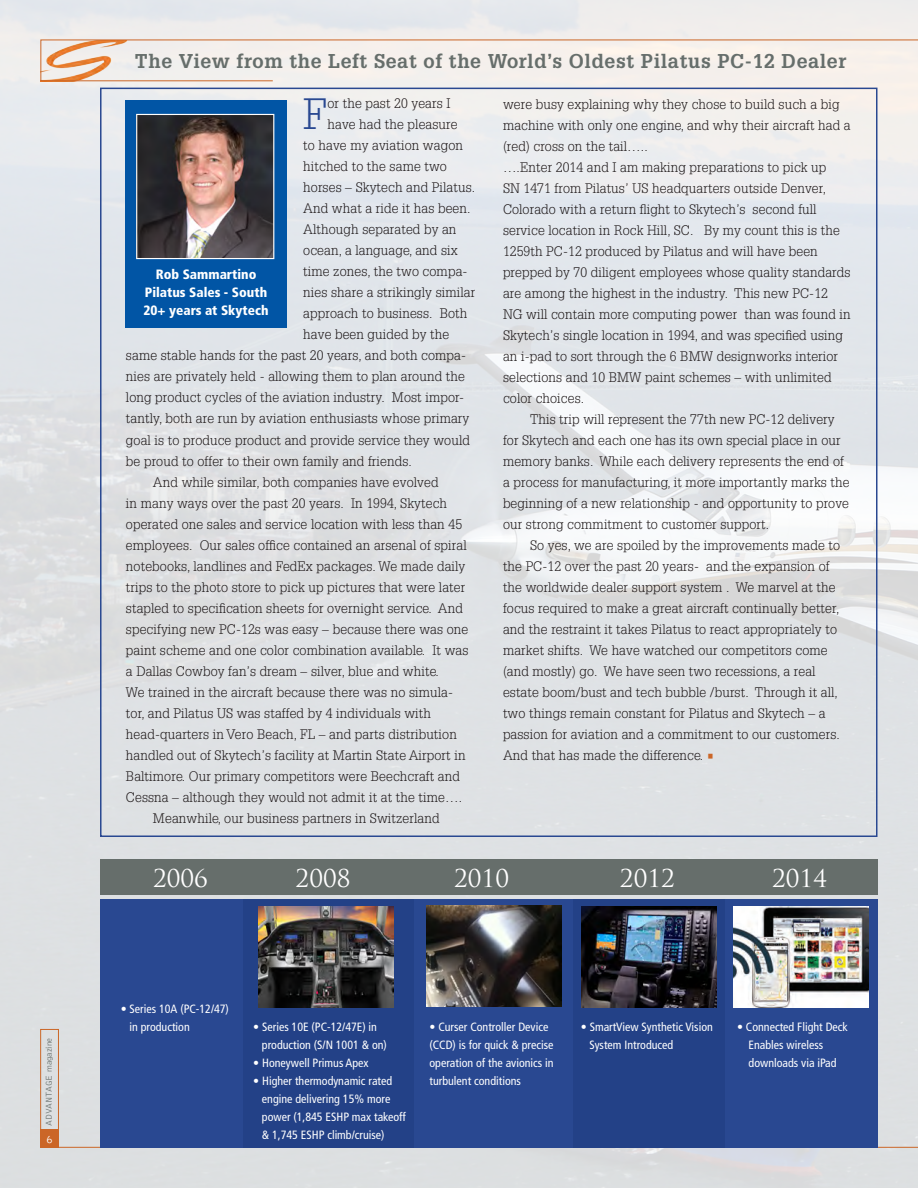
<style>
.page{position:relative;width:918px;height:1188px;background:#fff}
.page>*{position:absolute;margin:0;border:0;box-sizing:border-box;transform-origin:0 0}
.t1{font:300 42.9px "Glypha";color:#294891}
.t2{font:24px "Trajan Pro";color:#fff}
.t3{font:700 19.5px "Glypha";letter-spacing:.03em;color:#666e6b}
.t4{font:300 13.5px/21px "Glypha";letter-spacing:.01em;color:#1a1415}
.t5{font:900 condensed 13.5px "Frutiger";color:#fff}
.t6{font:condensed 12px/18px "Frutiger";color:#fff}
.t7{font:300 11.25px "Bell Gothic";color:#fff}
.t8{font:300 8.7px "Bell Gothic";color:#666e6b}
.s1{color:#cb6627}
</style>
<div class="page">
<img style="left:0;top:0;width:918px;height:1188px">
<hr style="left:40px;top:1147px;width:878px;height:1px;background:#cb6627">
<div style="left:41px;top:1129px;width:18px;height:18px;background:#cb6627"></div>
<div style="left:40px;top:1029px;width:19px;height:118px;border:1px solid #cb6627"></div>
<svg style="left:40px;top:40px;width:878px;height:41px;background:#f3eae3"></svg>
<div style="left:125px;top:100px;width:162px;height:228px;background:#0155a5"></div>
<img style="left:138px;top:116px;width:134px;height:141px">
<div style="left:136px;top:114px;width:138px;height:145px;border:1px solid #fff"></div>
<div style="left:100px;top:899px;width:778px;height:249px;background:#294891"></div>
<div style="left:243px;top:899px;width:170px;height:249px;background:#234187"></div>
<div style="left:573px;top:899px;width:152px;height:249px;background:#234187"></div>
<div style="left:100px;top:859px;width:778px;height:36px;background:#666e6b"></div>
<img style="left:426px;top:905px;width:135px;height:101px">
<img style="left:259px;top:906px;width:135px;height:101px">
<img style="left:582px;top:907px;width:135px;height:101px">
<img style="left:734px;top:906px;width:134px;height:101px">
<p class="t8" style="left:44px;top:1126px;width:89px;rotate:-90deg">ADVANTAGE magazine</p>
<p class="t7" style="left:46px;top:1133px;width:8px">6</p>
<p class="t3" style="left:135px;top:48px;width:713px">The View from the Left Seat of the World’s Oldest Pilatus PC-12 Dealer</p>
<p class="t1" style="left:303px;top:90px;width:25px">F</p>
<p class="t4" style="left:328px;top:93px;width:124px">or the past 20 years I</p>
<p class="t4" style="left:503px;top:94px;width:349px">were busy explaining why they chose to build such a big machine with only one engine, and why their aircraft had a (red) cross on the tail…..</p>
<p class="t4" style="left:503px;top:157px;width:349px">….Enter 2014 and I am making preparations to pick up<br>SN 1471 from Pilatus’ US headquarters outside Denver, Colorado with a return flight to Skytech’s second full service location in Rock Hill, SC. By my count this is the 1259th PC-12 produced by Pilatus and will have been prepped by 70 diligent employees whose quality standards are among the highest in the industry. This new PC-12<br>NG will contain more computing power than was found in Skytech’s single location in 1994, and was specified using an i-pad to sort through the 6 BMW designworks interior selections and 10 BMW paint schemes – with unlimited color choices.</p>
<p class="t4" style="left:503px;top:409px;width:348px;text-indent:27px">This trip will represent the 77th new PC-12 delivery for Skytech and each one has its own special place in our memory banks. While each delivery represents the end of a process for manufacturing, it more importantly marks the beginning of a new relationship - and opportunity to prove our strong commitment to customer support.</p>
<p class="t4" style="left:503px;top:535px;width:339px;text-indent:27px">So yes, we are spoiled by the improvements made to the PC-12 over the past 20 years- and the expansion of the worldwide dealer support system . We marvel at the focus required to make a great aircraft continually better, and the restraint it takes Pilatus to react appropriately to market shifts. We have watched our competitors come (and mostly) go. We have seen two recessions, a real estate boom/bust and tech bubble /burst. Through it all, two things remain constant for Pilatus and Skytech – a passion for aviation and a commitment to our customers.<br>And that has made the difference. <span class="s1">•</span></p>
<p class="t4" style="left:328px;top:114px;width:132px">have had the pleasure</p>
<p class="t4" style="left:303px;top:135px;width:161px">to have my aviation wagon</p>
<p class="t4" style="left:303px;top:156px;width:145px">hitched to the same two</p>
<p class="t4" style="left:303px;top:177px;width:173px">horses – Skytech and Pilatus.</p>
<p class="t4" style="left:303px;top:198px;width:169px">And what a ride it has been.</p>
<p class="t4" style="left:303px;top:219px;width:155px">Although separated by an</p>
<p class="t4" style="left:303px;top:240px;width:156px">ocean, a language, and six</p>
<p class="t4" style="left:303px;top:261px;width:166px">time zones, the two compa-</p>
<p class="t4" style="left:303px;top:282px;width:174px">nies share a strikingly similar</p>
<p class="t4" style="left:303px;top:303px;width:166px">approach to business. Both</p>
<p class="t4" style="left:303px;top:324px;width:148px">have been guided by the</p>
<p class="t4" style="left:126px;top:345px;width:342px">same stable hands for the past 20 years, and both compa-</p>
<p class="t4" style="left:126px;top:366px;width:340px">nies are privately held - allowing them to plan around the</p>
<p class="t4" style="left:126px;top:387px;width:340px">long product cycles of the aviation industry. Most impor-</p>
<p class="t4" style="left:126px;top:408px;width:345px">tantly, both are run by aviation enthusiasts whose primary</p>
<p class="t4" style="left:126px;top:429px;width:345px">goal is to produce product and provide service they would</p>
<p class="t4" style="left:126px;top:450px;width:287px">be proud to offer to their own family and friends.</p>
<p class="t4" style="left:126px;top:471px;width:344px;text-indent:27px">And while similar, both companies have evolved<br>in many ways over the past 20 years. In 1994, Skytech operated one sales and service location with less than 45 employees. Our sales office contained an arsenal of spiral notebooks, landlines and FedEx packages. We made daily trips to the photo store to pick up pictures that were later stapled to specification sheets for overnight service. And specifying new PC-12s was easy – because there was one paint scheme and one color combination available. It was a Dallas Cowboy fan’s dream – silver, blue and white.</p>
<p class="t4" style="left:126px;top:682px;width:341px">We trained in the aircraft because there was no simula&shy;tor, and Pilatus US was staffed by 4 individuals with head-quarters in Vero Beach, FL – and parts distribution handled out of Skytech’s facility at Martin State Airport in Baltimore. Our primary competitors were Beechcraft and Cessna – although they would not admit it at the time….</p>
<p class="t4" style="left:153px;top:808px;width:288px">Meanwhile, our business partners in Switzerland</p>
<p class="t5" style="left:156px;top:266px;width:102px">Rob Sammartino</p>
<p class="t5" style="left:145px;top:284px;width:124px">Pilatus Sales - South</p>
<p class="t5" style="left:144px;top:302px;width:127px">20+ years at Skytech</p>
<p class="t2" style="left:153px;top:863px;width:56px">2006</p>
<p class="t2" style="left:296px;top:863px;width:56px">2008</p>
<p class="t2" style="left:454px;top:863px;width:56px">2010</p>
<p class="t2" style="left:620px;top:863px;width:56px">2012</p>
<p class="t2" style="left:772px;top:863px;width:56px">2014</p>
<p class="t6" style="left:121px;top:999px;width:110px">• Series 10A (PC-12/47)</p>
<p class="t6" style="left:129px;top:1017px;width:62px">in production</p>
<p class="t6" style="left:253px;top:1017px;width:125px">• Series 10E (PC-12/47E) in</p>
<p class="t6" style="left:262px;top:1035px;width:127px">production (S/N 1001 &amp; on)</p>
<p class="t6" style="left:253px;top:1053px;width:117px">• Honeywell Primus Apex</p>
<p class="t6" style="left:253px;top:1071px;width:141px">• Higher thermodynamic rated</p>
<p class="t6" style="left:262px;top:1089px;width:146px">engine delivering 15% more power (1,845 ESHP max takeoff</p>
<p class="t6" style="left:262px;top:1125px;width:124px">&amp; 1,745 ESHP climb/cruise)</p>
<p class="t6" style="left:430px;top:1017px;width:126px">• Curser Controller Device (CCD) is for quick &amp; precise operation of the avionics in turbulent conditions</p>
<p class="t6" style="left:589px;top:1017px;width:125px;text-indent:-9px">• SmartView Synthetic Vision<br>System Introduced</p>
<p class="t6" style="left:737px;top:1017px;width:112px">• Connected Flight Deck</p>
<p class="t6" style="left:749px;top:1035px;width:89px">Enables wireless downloads via iPad</p>
</div>
